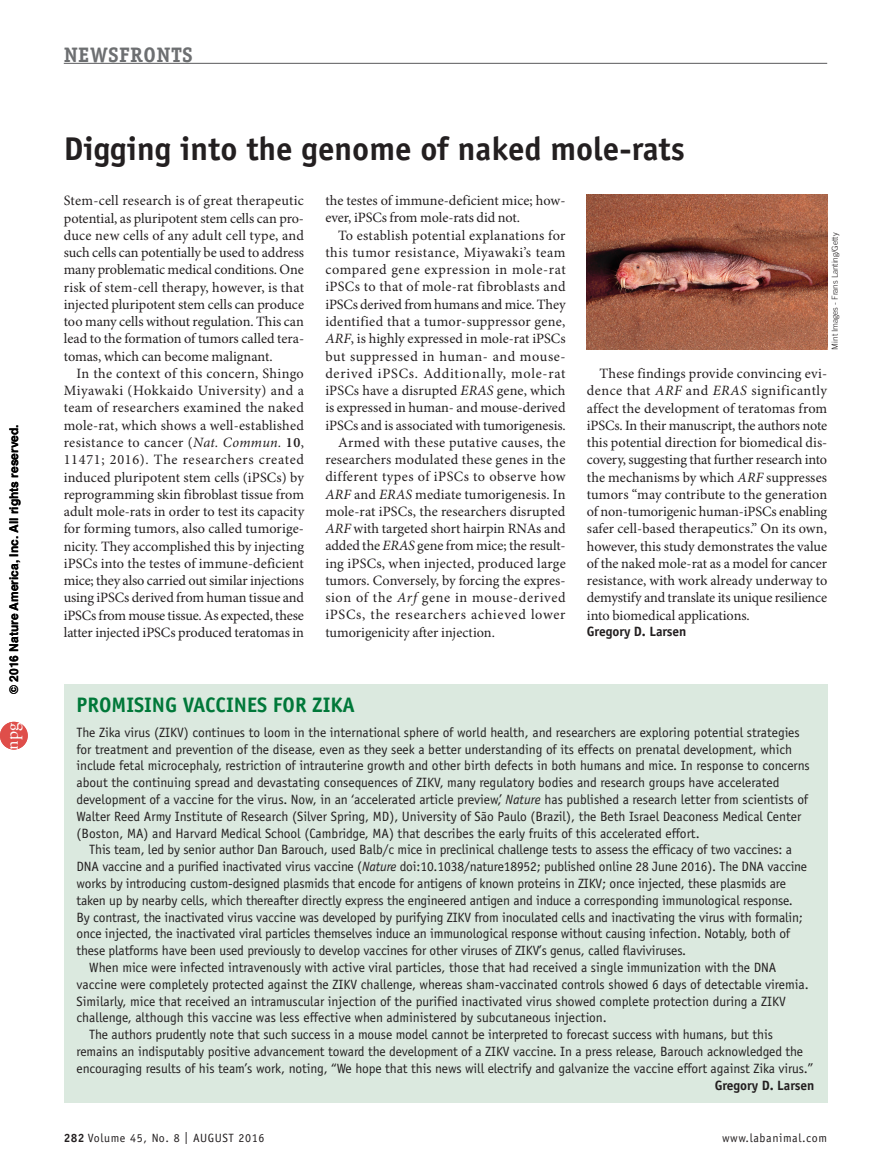
<style>
.page{position:relative;width:891px;height:1175px;background:#fff}
.page>*{position:absolute;margin:0;border:0;box-sizing:border-box;transform-origin:0 0}
.t1{font:700 33px "Officina Sans Std";color:#231f20}
.t2{font:700 21px "Officina Sans Std";color:#007839}
.t3{font:700 21px "Officina Serif Std";letter-spacing:.025em;color:#6d6f71}
.t4{font:18px "Adobe Garamond Pro";color:#fff}
.t5{font:14.25px/17.2px "Minion Pro";letter-spacing:.005em;color:#231f20;text-align:justify}
.t6{font:14.25px "Minion Pro";letter-spacing:.05em;color:#231f20}
.t7{font:14.25px "Minion Pro";letter-spacing:.035em;color:#231f20}
.t8{font:14.25px "Minion Pro";letter-spacing:.03em;color:#231f20}
.t9{font:14.25px "Minion Pro";letter-spacing:.04em;color:#231f20}
.t10{font:14.25px "Minion Pro";letter-spacing:.025em;color:#231f20}
.t11{font:14.25px "Minion Pro";letter-spacing:.045em;color:#231f20}
.t12{font:13.5px/16.8px "Officina Sans Std";letter-spacing:-.005em;color:#231f20}
.t13{font:700 13.5px "Officina Sans Std";letter-spacing:-.005em;color:#231f20}
.t14{font:12px "Officina Sans Std";letter-spacing:.05em;color:#231f20}
.t15{font:700 12px "Helvetica";color:#000}
.t16{font:300 8.25px "Trade Gothic LT Std";letter-spacing:-.005em;color:#231f20}
.s1{font-family:"Arial"}
.s2{font-style:italic}
.s3{font-weight:600}
.s4{font-weight:700}
</style>
<div class="page">
<img style="left:587px;top:194px;width:240px;height:155px">
<div style="left:64px;top:683px;width:763px;height:419px;background:#dbe9df"></div>
<hr style="left:64px;top:63px;width:763px;height:1px;background:#58595b">
<div style="left:0;top:722px;width:28px;height:27px;background:#df4e4a;border-radius:50%"></div>
<p class="t15" style="left:4px;top:693px;width:271px;rotate:-90deg">© 201<span class="s1">6</span> Nature America, Inc. All rights reserved.</p>
<h3 class="t4" style="left:1px;top:749px;width:28px;rotate:-90deg">npg</h3>
<h2 class="t3" style="left:64px;top:41px;width:130px">NEWSFRONTS</h2>
<h1 class="t1" style="left:64px;top:128px;width:623px">Digging into the genome of naked mole-rats</h1>
<p class="t5" style="left:325px;top:192px;width:242px">the testes of immune-deficient mice; how&shy;ever, iPSCs from mole-rats did not.</p>
<p class="t5" style="left:338px;top:227px;width:229px">To establish potential explanations for</p>
<p class="t7" style="left:325px;top:244px;width:242px">this tumor resistance, Miyawaki’s team</p>
<p class="t9" style="left:325px;top:261px;width:242px">compared gene expression in mole-rat</p>
<p class="t5" style="left:325px;top:279px;width:242px">iPSCs to that of mole-rat fibroblasts and</p>
<p class="t5" style="left:325px;top:296px;width:242px">iPSCs derived from humans and mice. They</p>
<p class="t5" style="left:325px;top:313px;width:242px">identified that a tumor-suppressor gene,</p>
<p class="t5" style="left:325px;top:331px;width:242px"><span class="s2">ARF</span>, is highly expressed in mole-rat iPSCs</p>
<p class="t7" style="left:325px;top:347px;width:242px">but suppressed in human- and mouse-</p>
<p class="t6" style="left:325px;top:365px;width:242px">derived iPSCs. Additionally, mole-rat</p>
<p class="t5" style="left:325px;top:382px;width:242px">iPSCs have a disrupted <span class="s2">ERAS</span> gene, which</p>
<p class="t5" style="left:325px;top:400px;width:242px">is expressed in human- and mouse-derived</p>
<p class="t5" style="left:325px;top:417px;width:242px">iPSCs and is associated with tumorigenesis.</p>
<p class="t10" style="left:338px;top:434px;width:229px">Armed with these putative causes, the</p>
<p class="t5" style="left:325px;top:451px;width:242px">researchers modulated these genes in the</p>
<p class="t8" style="left:325px;top:468px;width:242px">different types of iPSCs to observe how</p>
<p class="t5" style="left:325px;top:486px;width:242px"><span class="s2">ARF</span> and <span class="s2">ERAS</span> mediate tumorigenesis. In</p>
<p class="t5" style="left:325px;top:503px;width:242px">mole-rat iPSCs, the researchers disrupted</p>
<p class="t5" style="left:325px;top:520px;width:242px"><span class="s2">ARF</span> with targeted short hairpin RNAs and</p>
<p class="t5" style="left:325px;top:538px;width:242px">added the <span class="s2">ERAS</span> gene from mice; the result-</p>
<p class="t5" style="left:325px;top:555px;width:242px">ing iPSCs, when injected, produced large</p>
<p class="t5" style="left:325px;top:572px;width:242px">tumors. Conversely, by forcing the expres-</p>
<p class="t11" style="left:325px;top:589px;width:242px">sion of the <span class="s2">Arf</span> gene in mouse-derived</p>
<p class="t6" style="left:325px;top:606px;width:242px">iPSCs, the researchers achieved lower</p>
<p class="t5" style="left:325px;top:624px;width:171px">tumorigenicity after injection.</p>
<p class="t5" style="left:64px;top:193px;width:242px">Stem-cell research is of great therapeutic potential, as pluripotent stem cells can pro&shy;duce new cells of any adult cell type, and such cells can potentially be used to address many problematic medical conditions. One risk of stem-cell therapy, however, is that injected pluripotent stem cells can produce too many cells without regulation. This can lead to the formation of tumors called tera&shy;tomas, which can become malignant.</p>
<p class="t5" style="left:64px;top:365px;width:242px;text-indent:13px">In the context of this concern, Shingo Miyawaki (Hokkaido University) and a team of researchers examined the naked mole-rat, which shows a well-established resistance to cancer (<span class="s2">Nat. Commun.</span> <span class="s3">10</span>, 11471; 2016). The researchers created induced pluripotent stem cells (iPSCs) by reprogramming skin fibroblast tissue from adult mole-rats in order to test its capacity for forming tumors, also called tumorige&shy;nicity. They accomplished this by injecting iPSCs into the testes of immune-deficient mice; they also carried out similar injections using iPSCs derived from human tissue and iPSCs from mouse tissue. As expected, these latter injected iPSCs produced teratomas in</p>
<p class="t5" style="left:587px;top:365px;width:242px;text-indent:13px">These findings provide convincing evi&shy;dence that <span class="s2">ARF</span> and <span class="s2">ERAS</span> significantly affect the development of teratomas from iPSCs. In their manuscript, the authors note this potential direction for biomedical dis&shy;covery, suggesting that further research into the mechanisms by which <span class="s2">ARF</span> suppresses tumors “may contribute to the generation of non-tumorigenic human-iPSCs enabling safer cell-based therapeutics.” On its own, however, this study demonstrates the value of the naked mole-rat as a model for cancer resistance, with work already underway to demystify and translate its unique resilience into biomedical applications.</p>
<p class="t16" style="left:830px;top:349px;width:118px;rotate:-90deg">Mint Images - Frans Lanting/Getty</p>
<p class="t13" style="left:587px;top:623px;width:101px">Gregory D. Larsen</p>
<h2 class="t2" style="left:77px;top:691px;width:280px">PROMISING VACCINES FOR ZIKA</h2>
<p class="t12" style="left:77px;top:724px;width:735px">The Zika virus (ZIKV) continues to loom in the international sphere of world health, and researchers are exploring potential strategies for treatment and prevention of the disease, even as they seek a better understanding of its effects on prenatal development, which include fetal microcephaly, restriction of intrauterine growth and other birth defects in both humans and mice. In response to concerns about the continuing spread and devastating consequences of ZIKV, many regulatory bodies and research groups have accelerated development of a vaccine for the virus. Now, in an ‘accelerated article preview,’ <span class="s2">Nature</span> has published a research letter from scientists of Walter Reed Army Institute of Research (Silver Spring, MD), University of São Paulo (Brazil), the Beth Israel Deaconess Medical Center (Boston, MA) and Harvard Medical School (Cambridge, MA) that describes the early fruits of this accelerated effort.</p>
<p class="t12" style="left:89px;top:841px;width:704px">This team, led by senior author Dan Barouch, used Balb/c mice in preclinical challenge tests to assess the efficacy of two vaccines: a</p>
<p class="t12" style="left:77px;top:858px;width:732px">DNA vaccine and a purified inactivated virus vaccine (<span class="s2">Nature</span> doi:10.1038/nature18952; published online 28 June 2016). The DNA vaccine</p>
<p class="t12" style="left:77px;top:875px;width:711px">works by introducing custom-designed plasmids that encode for antigens of known proteins in ZIKV; once injected, these plasmids are</p>
<p class="t12" style="left:77px;top:892px;width:718px">taken up by nearby cells, which thereafter directly express the engineered antigen and induce a corresponding immunological response.</p>
<p class="t12" style="left:77px;top:908px;width:728px">By contrast, the inactivated virus vaccine was developed by purifying ZIKV from inoculated cells and inactivating the virus with formalin;</p>
<p class="t12" style="left:77px;top:925px;width:715px">once injected, the inactivated viral particles themselves induce an immunological response without causing infection. Notably, both of</p>
<p class="t12" style="left:77px;top:942px;width:611px">these platforms have been used previously to develop vaccines for other viruses of ZIKV’s genus, called flaviviruses.</p>
<p class="t12" style="left:89px;top:959px;width:689px">When mice were infected intravenously with active viral particles, those that had received a single immunization with the DNA</p>
<p class="t12" style="left:77px;top:975px;width:734px">vaccine were completely protected against the ZIKV challenge, whereas sham-vaccinated controls showed 6 days of detectable viremia.</p>
<p class="t12" style="left:77px;top:992px;width:711px">Similarly, mice that received an intramuscular injection of the purified inactivated virus showed complete protection during a ZIKV</p>
<p class="t12" style="left:77px;top:1009px;width:532px">challenge, although this vaccine was less effective when administered by subcutaneous injection.</p>
<p class="t12" style="left:89px;top:1026px;width:685px">The authors prudently note that such success in a mouse model cannot be interpreted to forecast success with humans, but this</p>
<p class="t12" style="left:77px;top:1043px;width:728px">remains an indisputably positive advancement toward the development of a ZIKV vaccine. In a press release, Barouch acknowledged the</p>
<p class="t12" style="left:77px;top:1059px;width:738px">encouraging results of his team’s work, noting, “We hope that this news will electrify and galvanize the vaccine effort against Zika virus.”</p>
<p class="t13" style="left:715px;top:1076px;width:101px">Gregory D. Larsen</p>
<p class="t14" style="left:64px;top:1131px;width:202px"><span class="s4">282</span> Volume 45, No. 8 | AUGUST 2016</p>
<p class="t14" style="left:722px;top:1131px;width:107px">www.labanimal.com</p>
</div>
